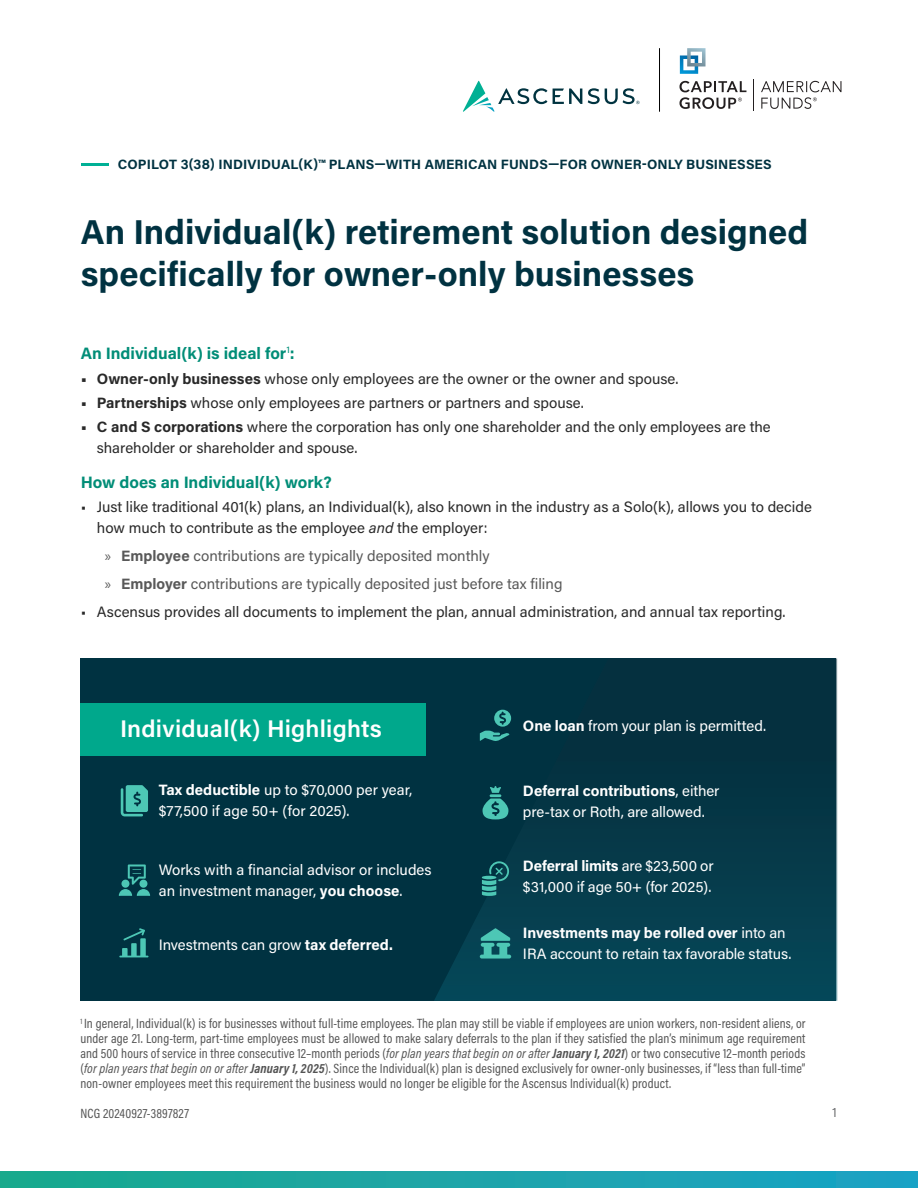
<style>
.page{position:relative;width:918px;height:1188px;background:#fff}
.page>*{position:absolute;margin:0;border:0;box-sizing:border-box;transform-origin:0 0}
.Headline{font:700 34.5px/41.4px "Acumin Pro";color:#003241}
.Headline_Subhead{font:600 24px "Acumin Pro";letter-spacing:.01em;color:#fff}
.Section_Header_-_sentence_case{font:700 16.5px "Acumin Pro";color:#008d77}
.Body_Copy_-_bullets{font:15px/21px "Acumin Pro";color:#292929}
.NEW_p{font:15px/21px "Acumin Pro";letter-spacing:-.005em;color:#fff}
.Body_Copy{font:15px/21px "Acumin Pro";letter-spacing:-.005em;color:#fff}
.Body_Copy_-_bullets_2{font:15px "Acumin Pro";color:#595959}
.Headline_Subhead-2{font:15px/21px "Acumin Pro";color:#fff}
.t1{font:13.5px/15px "Acumin Pro Cond";letter-spacing:.01em;color:#545454;text-align:justify}
.Eyebrow{font:700 13.5px "Acumin Pro";letter-spacing:.01em;color:#003241}
.t2{font:300 13.5px "Acumin Pro";color:#58595b}
.s1{font-weight:700}
.s2{font-style:italic}
.s3{font-family:"Myriad Pro"}
.s4{font-weight:700;font-style:italic}
</style>
<div class="page">
<div style="left:0;top:1172px;width:918px;height:16px;background:linear-gradient(to right,#1aa98c,#1ca1c5)"></div>
<hr style="left:81px;top:163px;width:27px;height:3px;background:#00b095">
<div style="left:81px;top:658px;width:755px;height:343px;background:#003241"></div>
<div style="left:81px;top:703px;width:345px;height:53px;background:#00a88c"></div>
<svg style="left:434px;top:658px;width:403px;height:343px"></svg>
<hr style="left:119px;top:956px;width:30px;height:1px;background:#4dc7b5">
<svg style="left:122px;top:928px;width:24px;height:28px"></svg>
<svg style="left:119px;top:864px;width:31px;height:32px"></svg>
<svg style="left:480px;top:710px;width:31px;height:32px"></svg>
<svg style="left:121px;top:785px;width:27px;height:31px"></svg>
<svg style="left:480px;top:928px;width:31px;height:31px"></svg>
<svg style="left:482px;top:861px;width:27px;height:35px"></svg>
<svg style="left:483px;top:786px;width:25px;height:33px"></svg>
<svg style="left:553px;top:89px;width:29px;height:15px"></svg>
<svg style="left:463px;top:81px;width:84px;height:31px"></svg>
<svg style="left:588px;top:88px;width:52px;height:16px"></svg>
<hr style="left:754px;top:79px;width:1px;height:31px;background:#231f20">
<svg style="left:679px;top:81px;width:67px;height:28px"></svg>
<svg style="left:680px;top:48px;width:26px;height:26px"></svg>
<svg style="left:761px;top:81px;width:80px;height:28px"></svg>
<hr style="left:659px;top:48px;width:1px;height:64px;background:#000">
<p class="Eyebrow" style="left:118px;top:155px;width:656px">COPILOT 3(38) INDIVIDUAL(K)™ PLANS—WITH AMERICAN FUNDS—FOR OWNER-ONLY BUSINESSES</p>
<h1 class="Headline" style="left:81px;top:210px;width:729px">An Individual(k) retirement solution designed specifically for owner-only businesses</h1>
<h2 class="Section_Header_-_sentence_case" style="left:81px;top:342px;width:216px">An Individual(k) is ideal for<sup>1</sup>:</h2>
<p class="Body_Copy_-_bullets" style="left:81px;top:367px;width:599px"><span class="s1">• Owner-only businesses</span> whose only employees are the owner or the owner and spouse.</p>
<p class="Body_Copy_-_bullets" style="left:81px;top:392px;width:505px"><span class="s1">• Partnerships</span> whose only employees are partners or partners and spouse.</p>
<p class="Body_Copy_-_bullets" style="left:97px;top:416px;width:675px;text-indent:-16px"><span class="s1">• C and S corporations</span> where the corporation has only one shareholder and the only employees are the shareholder or shareholder and spouse.</p>
<h2 class="Section_Header_-_sentence_case" style="left:81px;top:470px;width:253px">How does an Individual(k) work?</h2>
<p class="Body_Copy_-_bullets" style="left:97px;top:496px;width:717px;text-indent:-16px">• Just like traditional 401(k) plans, an Individual(k), also known in the industry as a Solo(k), allows you to decide how much to contribute as the employee <span class="s2">and</span> the employer:</p>
<p class="Body_Copy_-_bullets_2" style="left:105px;top:546px;width:386px"><span class="s3">»</span> <span class="s1">Employee</span> contributions are typically deposited monthly</p>
<p class="Body_Copy_-_bullets_2" style="left:105px;top:573px;width:459px"><span class="s3">»</span> <span class="s1">Employer</span> contributions are typically deposited just before tax filing</p>
<p class="Body_Copy_-_bullets" style="left:81px;top:600px;width:706px">• Ascensus provides all documents to implement the plan, annual administration, and annual tax reporting.</p>
<p class="Headline_Subhead" style="left:120px;top:712px;width:263px">Individual(k) Highlights</p>
<p class="Body_Copy" style="left:523px;top:715px;width:245px"><span class="s1">One loan</span> from your plan is permitted.</p>
<p class="Headline_Subhead-2" style="left:159px;top:779px;width:255px"><span class="s1">Tax deductible</span> up to $70,000 per year, $77,500 if age 50+ (for 2025).</p>
<p class="NEW_p" style="left:523px;top:779px;width:198px"><span class="s1">Deferral contributions</span>, either pre-tax or Roth, are allowed.</p>
<p class="Body_Copy" style="left:159px;top:859px;width:274px">Works with a financial advisor or includes an investment manager, <span class="s1">you choose</span>.</p>
<p class="Body_Copy" style="left:159px;top:934px;width:236px">Investments can grow <span class="s1">tax deferred.</span></p>
<p class="NEW_p" style="left:523px;top:855px;width:192px"><span class="s1">Deferral limits</span> are $23,500 or $31,000 if age 50+ (for 2025).</p>
<p class="NEW_p" style="left:523px;top:922px;width:270px"><span class="s1">Investments may be rolled over</span> into an<br>IRA account to retain tax favorable status.</p>
<p class="t1" style="left:80px;top:1016px;width:727px"><sup>1</sup> In general, Individual(k) is for businesses without full-time employees. The plan may still be viable if employees are union workers, non-resident aliens, or under age 21. Long-term, part-time employees must be allowed to make salary deferrals to the plan if they satisfied the plan’s minimum age requirement and 500 hours of service in three consecutive 12–month periods (<span class="s2">for plan years that begin on or after</span> <span class="s4">January 1, 2021</span>) or two consecutive 12–month periods (<span class="s2">for plan years that begin on or after</span> <span class="s4">January 1, 2025</span>). Since the Individual(k) plan is designed exclusively for owner-only businesses, if “less than full-time” non-owner employees meet this requirement the business would no longer be eligible for the Ascensus Individual(k) product.</p>
<p class="t1" style="left:80px;top:1106px;width:110px">NCG 20240927-3897827</p>
<p class="t2" style="left:832px;top:1103px;width:6px">1</p>
</div>
